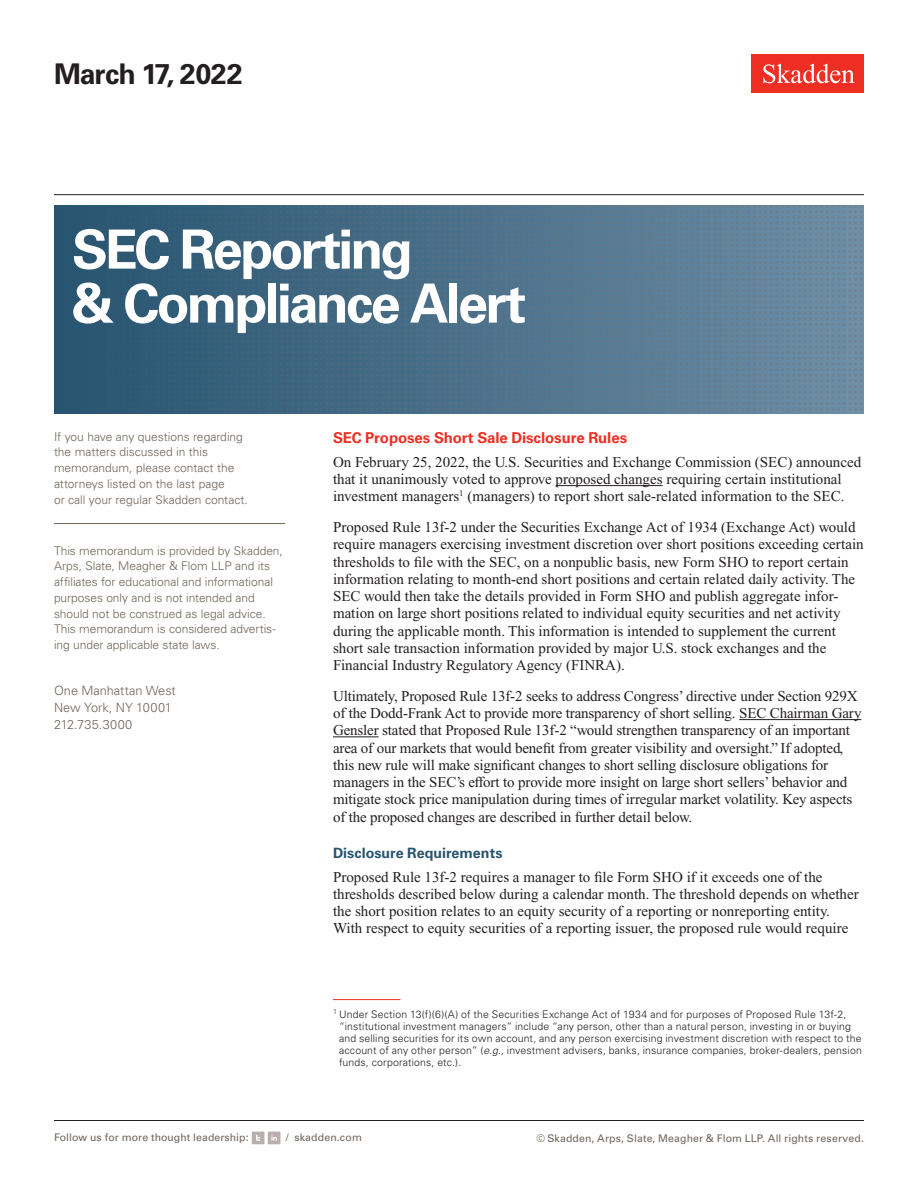
<style>
.page{position:relative;width:918px;height:1188px;background:#fff}
.page>*{position:absolute;margin:0;border:0;box-sizing:border-box;transform-origin:0 0}
.Title_Practice_Speci{font:700 54px/54px "Univers LT Std";letter-spacing:-.055em;color:#fff}
.Title_date{font:700 28.5px "Univers LT Std";letter-spacing:-.025em;color:#231f20}
.Main_Body{font:15px/17.2px "Times New Roman PS Std";color:#231f20}
.First_Level_Heading{font:700 15px "Univers LT Std";letter-spacing:-.01em;color:#ee2e22}
.Second_Level_Heading{font:700 14.25px "Univers LT Std";color:#27546f}
.Contacts{font:300 12.75px/16.8px "Univers LT Std";color:#6f645a}
.Sidebar_body_rule_be{font:300 12px/15.8px "Univers LT Std";letter-spacing:-.005em;color:#6f645a}
.Footnote{font:300 10.5px/12px "Univers LT Std";letter-spacing:.015em;color:#231f20}
.t1{font:10.5px "Univers LT Std";letter-spacing:.01em;color:#6f645a}
.s1{font-style:italic}
</style>
<div class="page">
<div style="left:752px;top:54px;width:112px;height:39px;background:#ee2e22"></div>
<svg style="left:763px;top:64px;width:92px;height:19px"></svg>
<hr style="left:54px;top:1120px;width:810px;height:1px;background:#231f20">
<hr style="left:54px;top:194px;width:810px;height:1px;background:#231f20">
<div style="left:252px;top:1132px;width:12px;height:12px;background:#baaeae"></div>
<svg style="left:256px;top:1135px;width:4px;height:6px"></svg>
<div style="left:268px;top:1132px;width:12px;height:12px;background:#baaeae"></div>
<svg style="left:271px;top:1135px;width:6px;height:6px"></svg>
<img style="left:54px;top:206px;width:810px;height:208px">
<hr style="left:54px;top:523px;width:231px;height:1px;background:#6f645a">
<hr style="left:556px;top:485px;width:107px;height:1px;background:#231f20">
<hr style="left:739px;top:719px;width:123px;height:1px;background:#231f20">
<hr style="left:333px;top:736px;width:46px;height:1px;background:#231f20">
<hr style="left:333px;top:999px;width:67px;height:1px;background:#ee2e22">
<p class="Title_date" style="left:54px;top:57px;width:190px">March 17, 2022</p>
<h1 class="Title_Practice_Speci" style="left:72px;top:223px;width:456px">SEC Reporting<br>&amp; Compliance Alert</h1>
<p class="Sidebar_body_rule_be" style="left:54px;top:429px;width:195px">If you have any questions regarding the matters discussed in this memorandum, please contact the attorneys listed on the last page<br>or call your regular Skadden contact.</p>
<p class="Sidebar_body_rule_be" style="left:54px;top:543px;width:230px">This memorandum is provided by Skadden, Arps, Slate, Meagher &amp; Flom LLP and its affiliates for educational and informational purposes only and is not intended and should not be construed as legal advice.<br>This memorandum is considered advertis&shy;ing under applicable state laws.</p>
<p class="Contacts" style="left:54px;top:682px;width:123px">One Manhattan West<br>New York, NY 10001<br>212.735.3000</p>
<h1 class="First_Level_Heading" style="left:333px;top:429px;width:296px">SEC Proposes Short Sale Disclosure Rules</h1>
<p class="Main_Body" style="left:333px;top:453px;width:530px">On February 25, 2022, the U.S. Securities and Exchange Commission (SEC) announced that it unanimously voted to approve proposed changes requiring certain institutional investment managers<sup>1</sup> (managers) to report short sale-related information to the SEC.</p>
<p class="Main_Body" style="left:333px;top:519px;width:532px">Proposed Rule 13f-2 under the Securities Exchange Act of 1934 (Exchange Act) would require managers exercising investment discretion over short positions exceeding certain thresholds to file with the SEC, on a nonpublic basis, new Form SHO to report certain information relating to month-end short positions and certain related daily activity. The SEC would then take the details provided in Form SHO and publish aggregate infor&shy;mation on large short positions related to individual equity securities and net activity during the applicable month. This information is intended to supplement the current short sale transaction information provided by major U.S. stock exchanges and the Financial Industry Regulatory Agency (FINRA).</p>
<p class="Main_Body" style="left:333px;top:687px;width:530px">Ultimately, Proposed Rule 13f-2 seeks to address Congress’ directive under Section 929X of the Dodd-Frank Act to provide more transparency of short selling. SEC Chairman Gary Gensler stated that Proposed Rule 13f-2 “would strengthen transparency of an important area of our markets that would benefit from greater visibility and oversight.” If adopted, this new rule will make significant changes to short selling disclosure obligations for managers in the SEC’s effort to provide more insight on large short sellers’ behavior and mitigate stock price manipulation during times of irregular market volatility. Key aspects of the proposed changes are described in further detail below.</p>
<h2 class="Second_Level_Heading" style="left:333px;top:844px;width:171px">Disclosure Requirements</h2>
<p class="Main_Body" style="left:333px;top:868px;width:527px">Proposed Rule 13f-2 requires a manager to file Form SHO if it exceeds one of the thresholds described below during a calendar month. The threshold depends on whether the short position relates to an equity security of a reporting or nonreporting entity.<br>With respect to equity securities of a reporting issuer, the proposed rule would require</p>
<p class="Footnote" style="left:339px;top:1008px;width:524px;text-indent:-6px"><sup>1</sup> Under Section 13(f)(6)(A) of the Securities Exchange Act of 1934 and for purposes of Proposed Rule 13f-2, “institutional investment managers” include “any person, other than a natural person, investing in or buying and selling securities for its own account, and any person exercising investment discretion with respect to the account of any other person” (<span class="s1">e.g</span>., investment advisers, banks, insurance companies, broker-dealers, pension funds, corporations, etc.).</p>
<p class="t1" style="left:54px;top:1131px;width:196px">Follow us for more thought leadership:</p>
<p class="t1" style="left:286px;top:1131px;width:77px">/ skadden.com</p>
<p class="t1" style="left:536px;top:1132px;width:329px">© Skadden, Arps, Slate, Meagher &amp; Flom LLP. All rights reserved.</p>
</div>
